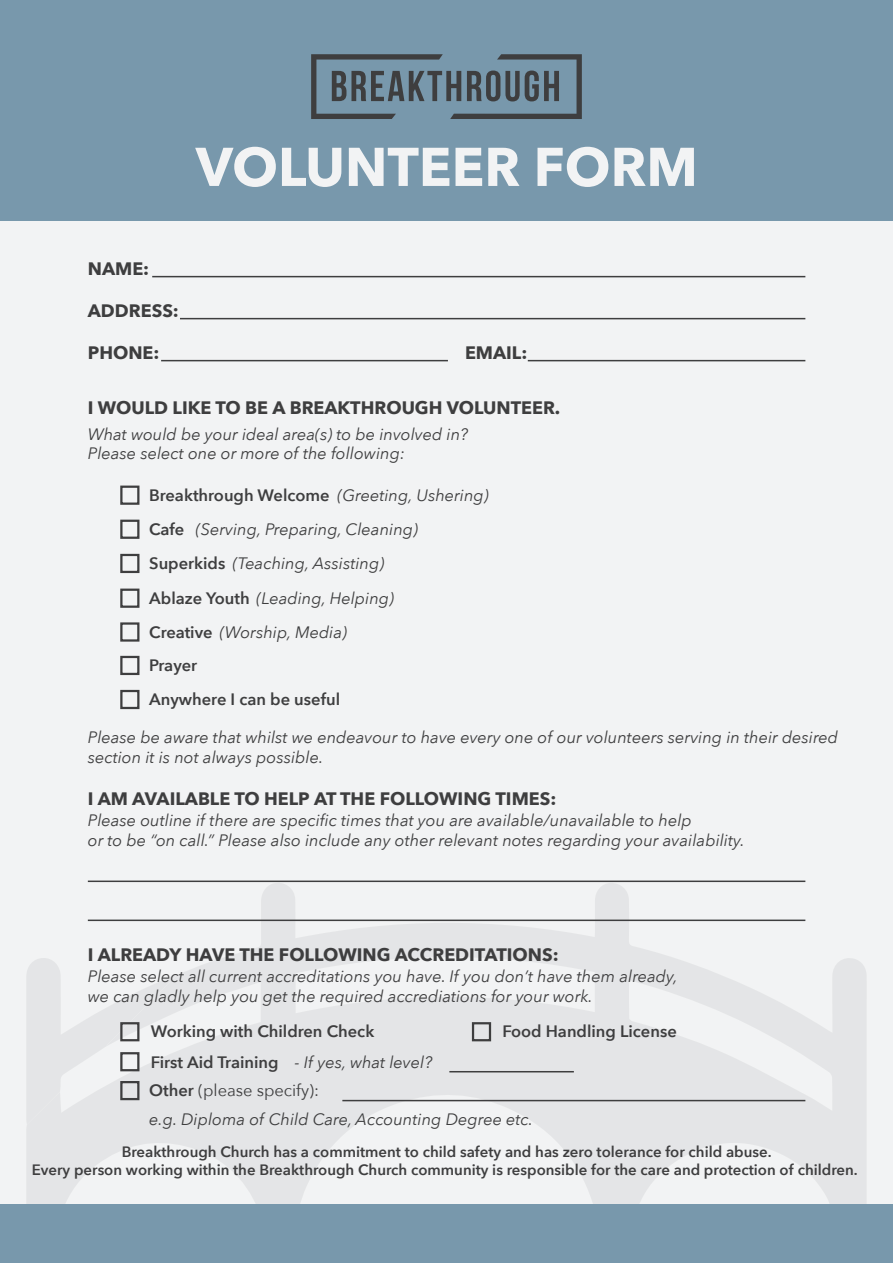
<style>
.page{position:relative;width:893px;height:1263px;background:#fff}
.page>*{position:absolute;margin:0;border:0;box-sizing:border-box;transform-origin:0 0}
.t1{font:700 54px "Avenir Next";color:#f2f3f4}
.t2{font:700 18px "Avenir Next";color:#3e3e3f}
.t3{font:italic 16.5px/34px "Avenir Next";color:#3e3e3f}
.t4{font:600 16.5px/31.5px "Avenir Next";color:#3e3e3f}
.t5{font:600 15px/18px "Avenir Next";color:#3e3e3f;text-align:center}
.s1{font-weight:600;font-style:normal}
.s2{font-style:normal}
</style>
<div class="page">
<div style="left:0;top:4px;width:893px;height:1256px;background:#f2f3f4"></div>
<div style="left:0;top:0;width:893px;height:221px;background:#7898ac"></div>
<svg style="left:26px;top:883px;width:841px;height:322px;fill:#e4e5e7"></svg>
<svg style="left:26px;top:958px;width:151px;height:167px"></svg>
<div style="left:0;top:1205px;width:893px;height:58px;background:#7898ac"></div>
<hr style="left:152px;top:276px;width:653px;height:1px;background:#3e3e3f">
<hr style="left:180px;top:318px;width:625px;height:1px;background:#3e3e3f">
<hr style="left:161px;top:360px;width:287px;height:1px;background:#3e3e3f">
<hr style="left:528px;top:360px;width:277px;height:1px;background:#3e3e3f">
<hr style="left:88px;top:880px;width:717px;height:2px;background:#3e3e3f">
<hr style="left:88px;top:919px;width:717px;height:2px;background:#3e3e3f">
<hr style="left:449px;top:1071px;width:125px;height:1px;background:#3e3e3f">
<div style="left:120px;top:486px;width:19px;height:19px;border:2px solid #3e3e3f"></div>
<div style="left:120px;top:520px;width:19px;height:19px;border:2px solid #3e3e3f"></div>
<div style="left:120px;top:554px;width:19px;height:19px;border:2px solid #3e3e3f"></div>
<div style="left:120px;top:589px;width:19px;height:19px;border:2px solid #3e3e3f"></div>
<div style="left:120px;top:622px;width:19px;height:20px;border:2px solid #3e3e3f"></div>
<div style="left:120px;top:656px;width:19px;height:19px;border:2px solid #3e3e3f"></div>
<div style="left:120px;top:690px;width:19px;height:19px;border:2px solid #3e3e3f"></div>
<div style="left:120px;top:1022px;width:19px;height:19px;border:2px solid #3e3e3f"></div>
<div style="left:120px;top:1052px;width:19px;height:19px;border:2px solid #3e3e3f"></div>
<div style="left:472px;top:1022px;width:19px;height:19px;border:2px solid #3e3e3f"></div>
<hr style="left:342px;top:1100px;width:463px;height:1px;background:#3e3e3f">
<div style="left:120px;top:1081px;width:19px;height:19px;border:2px solid #3e3e3f"></div>
<svg style="left:311px;top:54px;width:271px;height:65px"></svg>
<h1 class="t1" style="left:196px;top:120px;width:503px">VOLUNTEER FORM</h1>
<p class="t2" style="left:88px;top:253px;width:63px">NAME:</p>
<p class="t2" style="left:88px;top:295px;width:93px">ADDRESS:</p>
<p class="t2" style="left:88px;top:337px;width:73px">PHONE:</p>
<p class="t2" style="left:465px;top:337px;width:64px">EMAIL:</p>
<p class="t2" style="left:88px;top:392px;width:474px">I WOULD LIKE TO BE A BREAKTHROUGH VOLUNTEER.</p>
<p class="t3" style="left:88px;top:423px;width:382px;line-height:19.8px">What would be your ideal area(s) to be involved in?<br>Please select one or more of the following:</p>
<p class="t3" style="left:149px;top:477px;width:341px"><span class="s1">Breakthrough Welcome</span> (Greeting, Ushering)<br><span class="s1">Cafe</span> (Serving, Preparing, Cleaning)<br><span class="s1">Superkids</span> (Teaching, Assisting)<br><span class="s1">Ablaze Youth</span> (Leading, Helping)<br><span class="s1">Creative</span> (Worship, Media)<br><span class="s1">Prayer<br>Anywhere I can be useful</span></p>
<p class="t3" style="left:88px;top:727px;width:752px;line-height:19.8px">Please be aware that whilst we endeavour to have every one of our volunteers serving in their desired section it is not always possible.</p>
<p class="t2" style="left:88px;top:783px;width:470px">I AM AVAILABLE TO HELP AT THE FOLLOWING TIMES:</p>
<p class="t3" style="left:88px;top:809px;width:658px;line-height:19.8px">Please outline if there are specific times that you are available/unavailable to help<br>or to be “on call.” Please also include any other relevant notes regarding your availability.</p>
<p class="t2" style="left:88px;top:939px;width:472px">I ALREADY HAVE THE FOLLOWING ACCREDITATIONS:</p>
<p class="t3" style="left:88px;top:966px;width:591px;line-height:19.8px">Please select all current accreditations you have. If you don’t have them already, we can gladly help you get the required accrediations for your work.</p>
<p class="t4" style="left:151px;top:1015px;width:225px">Working with Children Check<br>First Aid Training</p>
<p class="t4" style="left:502px;top:1015px;width:176px">Food Handling License</p>
<p class="t3" style="left:294px;top:1045px;width:139px">- If yes, what level?</p>
<p class="t3" style="left:149px;top:1075px;width:385px;line-height:28.5px"><span class="s1">Other</span> <span class="s2">(please specify):<br></span>e.g. Diploma of Child Care, Accounting Degree etc.</p>
<p class="t5" style="left:32px;top:1142px;width:827px">Breakthrough Church has a commitment to child safety and has zero tolerance for child abuse.<br>Every person working within the Breakthrough Church community is responsible for the care and protection of children.</p>
</div>
